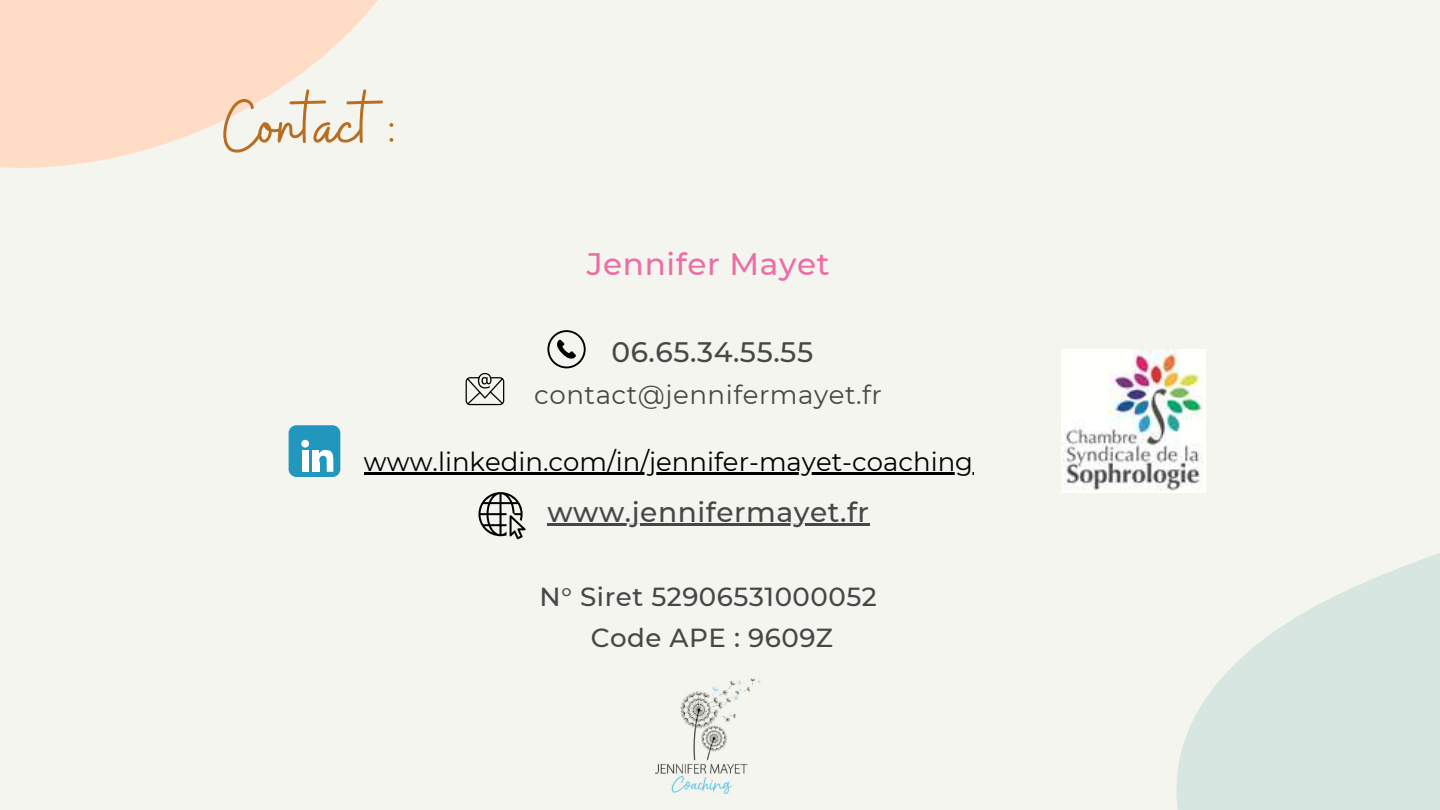
<style>
.page{position:relative;width:1440px;height:810px;background:#f5f5ef}
.page>*{position:absolute;margin:0;border:0;box-sizing:border-box;transform-origin:0 0}
.t1{font:74.6px "Buffalo";color:#b76e22}
.t2{font:500 31.1px "Montserrat";letter-spacing:.02em;color:#eb6ea6}
.t3{font:500 28.1px "Montserrat";letter-spacing:.02em;color:#474747}
.t4{font:500 26.1px/41.2px "Montserrat";letter-spacing:.02em;color:#474747;text-align:center}
.t5{font:26.1px "Montserrat";letter-spacing:.02em;color:#474747}
.t6{font:26px "Montserrat";color:#000}
</style>
<div class="page">
<svg style="left:0;top:0;width:378px;height:168px;fill:#ffdcc5"></svg>
<hr style="left:547px;top:524px;width:323px;height:2px;background:#474747">
<img style="left:1062px;top:349px;width:143px;height:143px">
<svg style="left:1075px;top:421px;width:365px;height:389px"></svg>
<svg style="left:547px;top:330px;width:39px;height:38px"></svg>
<svg style="left:466px;top:373px;width:38px;height:32px"></svg>
<img style="left:656px;top:678px;width:105px;height:116px">
<div style="left:289px;top:425px;width:51px;height:52px;background:#2197bd;border-radius:8px"></div>
<svg style="left:301px;top:440px;width:8px;height:8px"></svg>
<div style="left:302px;top:450px;width:7px;height:22px;background:#fff"></div>
<div style="left:313px;top:450px;width:6px;height:22px;background:#fff"></div>
<svg style="left:319px;top:450px;width:15px;height:22px"></svg>
<svg style="left:478px;top:492px;width:48px;height:47px"></svg>
<hr style="left:364px;top:472px;width:609px;height:2px;background:#000">
<h1 class="t1" style="left:223px;top:78px;width:174px">Contact :</h1>
<p class="t2" style="left:587px;top:244px;width:244px">Jennifer Mayet</p>
<p class="t3" style="left:611px;top:334px;width:203px">06.65.34.55.55</p>
<p class="t5" style="left:534px;top:379px;width:349px">contact@jennifermayet.fr</p>
<p class="t6" style="left:364px;top:445px;width:611px">www.linkedin.com/in/jennifer-mayet-coaching</p>
<p class="t3" style="left:547px;top:495px;width:323px">www.jennifermayet.fr</p>
<p class="t4" style="left:540px;top:576px;width:339px">N° Siret 52906531000052<br>Code APE : 9609Z</p>
</div>
